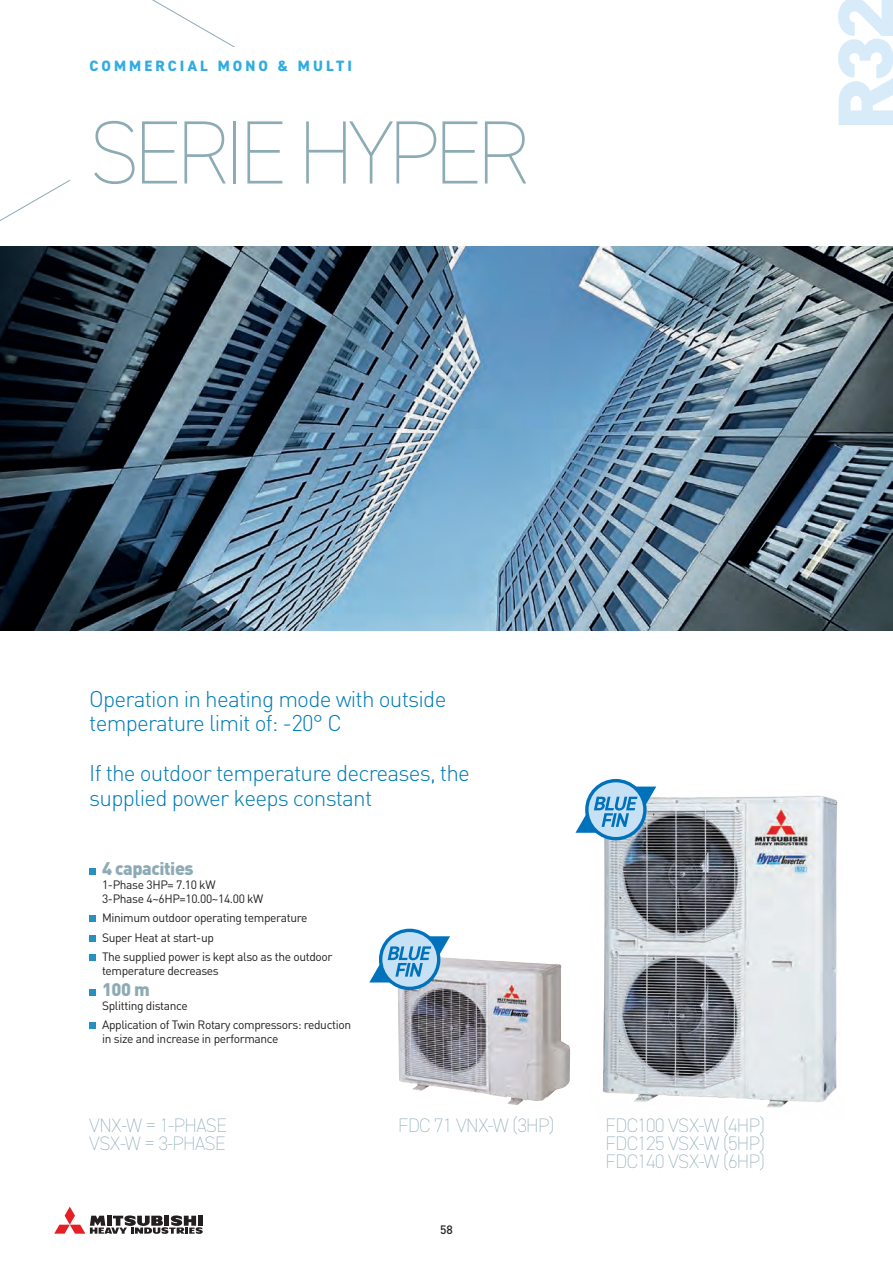
<style>
.page{position:relative;width:893px;height:1263px;background:#fff}
.page>*{position:absolute;margin:0;border:0;box-sizing:border-box;transform-origin:0 0}
.t1{font:200 90px "DIN2014";letter-spacing:-.065em;color:#8dabb5}
.t2{font:900 76.35px "DIN Pro";color:#d7ebf8;scale:1.09 1}
.t3{font:300 22.5px/24.8px "DIN Pro";letter-spacing:-.035em;color:#007cb6}
.t4{font:200 19.5px/18px "DIN2014";letter-spacing:-.03em;color:#8dabb5}
.t5{font:900 18px "DIN Pro";letter-spacing:-.025em;color:#8dabb5}
.t6{font:800 15px "DIN2014";letter-spacing:.21em;color:#2face2}
.t7{font:12px/19.5px "DIN Pro";letter-spacing:-.03em;color:#231f20}
.t8{font:500 12px "DIN Pro";color:#231f20}
</style>
<div class="page">
<img style="left:0;top:247px;width:893px;height:383px">
<svg style="left:0;top:0;width:235px;height:221px"></svg>
<svg style="left:54px;top:1207px;width:149px;height:27px"></svg>
<div style="left:89px;top:868px;width:7px;height:7px;background:#2890be"></div>
<div style="left:89px;top:915px;width:7px;height:7px;background:#2890be"></div>
<div style="left:89px;top:935px;width:7px;height:7px;background:#2890be"></div>
<div style="left:89px;top:954px;width:7px;height:7px;background:#2890be"></div>
<div style="left:89px;top:988px;width:7px;height:7px;background:#2890be"></div>
<div style="left:89px;top:1022px;width:7px;height:7px;background:#2890be"></div>
<div style="left:89px;top:47px;width:496px;height:66px;background:#fff"></div>
<img style="left:596px;top:795px;width:242px;height:313px">
<img style="left:398px;top:958px;width:172px;height:147px">
<svg style="left:585px;top:779px;width:62px;height:61px"></svg>
<div style="left:589px;top:782px;width:54px;height:55px;background:#c6e1f4;border-radius:50%"></div>
<svg style="left:575px;top:786px;width:81px;height:47px"></svg>
<div style="left:379px;top:929px;width:61px;height:61px;background:#0072bc;border-radius:50%"></div>
<div style="left:382px;top:932px;width:55px;height:55px;background:#c6e1f4;border-radius:50%"></div>
<svg style="left:369px;top:936px;width:81px;height:46px"></svg>
<p class="t6" style="left:89px;top:56px;width:264px">COMMERCIAL MONO &amp; MULTI</p>
<h1 class="t1" style="left:89px;top:98px;width:442px">SERIE HYPER</h1>
<h2 class="t2" style="left:813px;top:131px;width:127px;rotate:-90deg">R32</h2>
<h3 class="t3" style="left:89px;top:685px;width:359px">Operation in heating mode with outside temperature limit of: -20° C</h3>
<h3 class="t3" style="left:89px;top:759px;width:382px">If the outdoor temperature decreases, the supplied power keeps constant</h3>
<h3 class="t5" style="left:102px;top:856px;width:93px">4 capacities</h3>
<p class="t7" style="left:102px;top:878px;width:163px;line-height:13.5px">1-Phase 3HP= 7.10 kW<br>3-Phase 4~6HP=10.00~14.00 kW</p>
<p class="t7" style="left:102px;top:908px;width:232px">Minimum outdoor operating temperature<br>Super Heat at start-up<br>The supplied power is kept also as the outdoor</p>
<p class="t7" style="left:102px;top:960px;width:118px">temperature decreases</p>
<h3 class="t5" style="left:102px;top:977px;width:49px">100 m</h3>
<p class="t7" style="left:102px;top:995px;width:251px">Splitting distance<br>Application of Twin Rotary compressors: reduction</p>
<p class="t7" style="left:102px;top:1028px;width:178px">in size and increase in performance</p>
<h3 class="t4" style="left:89px;top:1116px;width:139px">VNX-W = 1-PHASE<br>VSX-W = 3-PHASE</h3>
<h3 class="t4" style="left:398px;top:1116px;width:158px">FDC 71 VNX-W (3HP)</h3>
<h3 class="t4" style="left:605px;top:1116px;width:161px;text-align:justify">FDC100 VSX-W (4HP)<br>FDC125 VSX-W (5HP)<br>FDC140 VSX-W (6HP)</h3>
<p class="t8" style="left:440px;top:1220px;width:14px">58</p>
</div>
